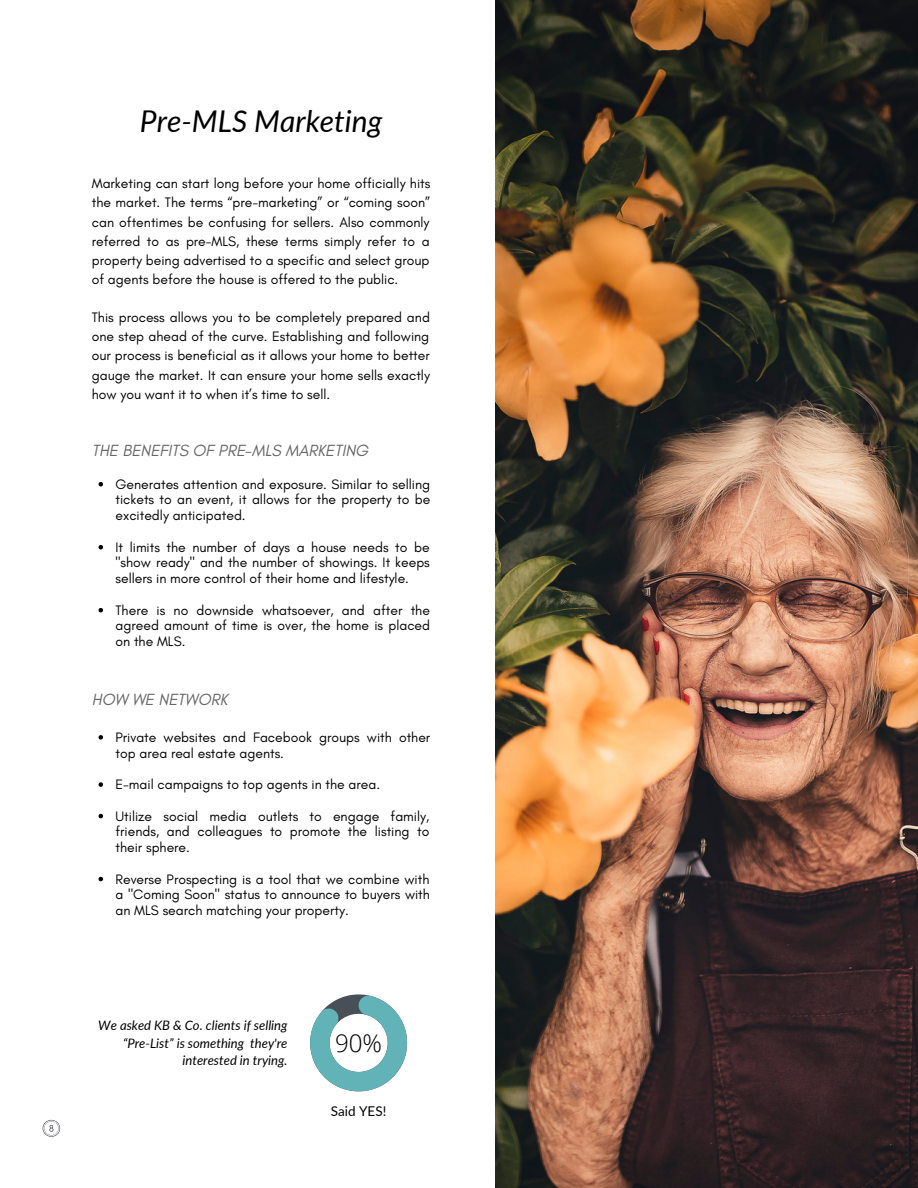
<style>
.page{position:relative;width:918px;height:1188px;background:#fff}
.page>*{position:absolute;margin:0;border:0;box-sizing:border-box;transform-origin:0 0}
.t1{font:italic 30px "Lato";color:#000}
.t2{font:300 24.15px "Open Sans";color:#000}
.t3{font:italic 16.5px "Glacial Indifference";color:#666}
.t4{font:13.95px/15.8px "Glacial Indifference";color:#000;text-align:justify}
.t5{font:13.5px "Lato";color:#000}
.t6{font:italic 13.05px/17.2px "Lato";color:#000;text-align:right}
</style>
<div class="page">
<svg style="left:310px;top:994px;width:97px;height:97px"></svg>
<img style="left:495px;top:0;width:423px;height:1188px">
<svg style="left:99px;top:482px;width:4px;height:4px"></svg>
<svg style="left:99px;top:545px;width:4px;height:4px"></svg>
<svg style="left:99px;top:608px;width:4px;height:4px"></svg>
<svg style="left:99px;top:735px;width:4px;height:5px"></svg>
<svg style="left:99px;top:782px;width:4px;height:5px"></svg>
<svg style="left:99px;top:814px;width:4px;height:4px"></svg>
<svg style="left:99px;top:877px;width:4px;height:4px"></svg>
<svg style="left:43px;top:1120px;width:17px;height:17px"></svg>
<h1 class="t1" style="left:140px;top:103px;width:244px">Pre-MLS Marketing</h1>
<p class="t4" style="left:92px;top:174px;width:340px;line-height:19.2px">Marketing can start long before your home officially hits the market. The terms “pre-marketing” or “coming soon” can oftentimes be confusing for sellers. Also commonly referred to as pre-MLS, these terms simply refer to a property being advertised to a specific and select group of agents before the house is offered to the public.</p>
<p class="t4" style="left:92px;top:308px;width:340px;line-height:19.2px">This process allows you to be completely prepared and one step ahead of the curve. Establishing and following our process is beneficial as it allows your home to better gauge the market. It can ensure your home sells exactly how you want it to when it’s time to sell.</p>
<p class="t3" style="left:92px;top:440px;width:278px">THE BENEFITS OF PRE-MLS MARKETING</p>
<p class="t4" style="left:116px;top:476px;width:316px">Generates attention and exposure. Similar to selling tickets to an event, it allows for the property to be excitedly anticipated.</p>
<p class="t4" style="left:116px;top:539px;width:316px">It limits the number of days a house needs to be "show ready" and the number of showings. It keeps sellers in more control of their home and lifestyle.</p>
<p class="t4" style="left:116px;top:602px;width:316px">There is no downside whatsoever, and after the agreed amount of time is over, the home is placed on the MLS.</p>
<p class="t3" style="left:92px;top:689px;width:137px">HOW WE NETWORK</p>
<p class="t4" style="left:116px;top:729px;width:316px">Private websites and Facebook groups with other top area real estate agents.</p>
<p class="t4" style="left:116px;top:776px;width:266px">E-mail campaigns to top agents in the area.</p>
<p class="t4" style="left:116px;top:808px;width:316px">Utilize social media outlets to engage family, friends, and colleagues to promote the listing to their sphere.</p>
<p class="t4" style="left:116px;top:871px;width:316px">Reverse Prospecting is a tool that we combine with a "Coming Soon" status to announce to buyers with an MLS search matching your property.</p>
<p class="t6" style="left:98px;top:1017px;width:191px">We asked KB &amp; Co. clients if selling “Pre-List” is something they're interested in trying.</p>
<h2 class="t2" style="left:335px;top:1026px;width:49px">90%</h2>
<p class="t5" style="left:331px;top:1103px;width:57px">Said YES!</p>
</div>
